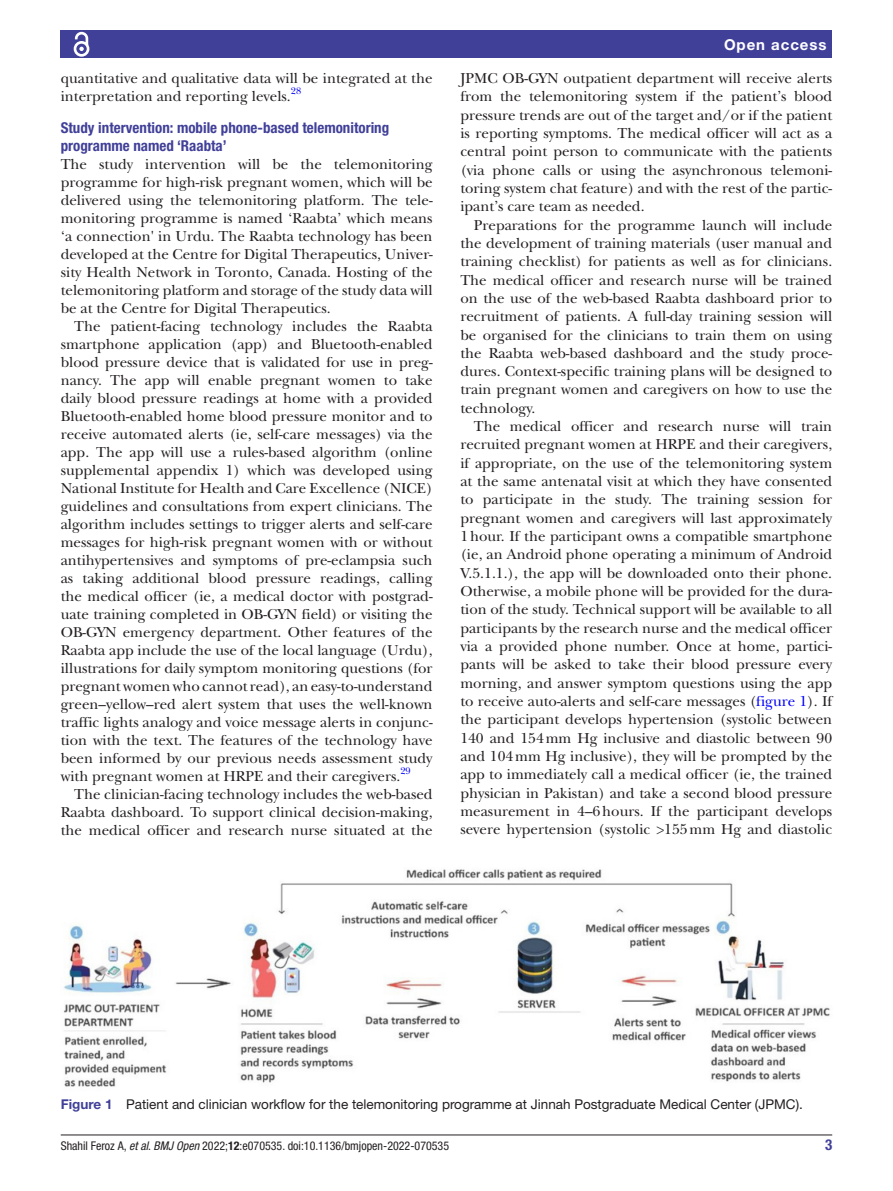
<style>
.page{position:relative;width:893px;height:1191px;background:#fff}
.page>*{position:absolute;margin:0;border:0;box-sizing:border-box;transform-origin:0 0}
.t1{font:15px/18.3px "New Baskerville";color:#231f20;text-align:justify}
.t2{font:700 condensed 15px/18px "Helvetica Neue LT Std";color:#414099}
.t3{font:700 15px "Helvetica Neue LT Std";letter-spacing:.065em;color:#fff}
.t4{font:13.5px "Helvetica Neue LT Std";color:#231f20}
.t5{font:condensed 12px "Helvetica Neue LT Std";color:#231f20}
.t6{font:9.9px "New Baskerville";color:#00f}
.s1{color:#00f}
.s2{font-weight:700;color:#414099}
.s3{font-style:italic}
.s4{font-weight:700}
</style>
<div class="page">
<hr style="left:61px;top:1134px;width:771px;height:1px;background:#231f20">
<div style="left:61px;top:31px;width:771px;height:27px;background:#414099"></div>
<svg style="left:73px;top:31px;width:17px;height:26px"></svg>
<img style="left:63px;top:869px;width:767px;height:218px">
<p class="t1" style="left:61px;top:69px;width:373px">quantitative and qualitative data will be integrated at the interpretation and reporting levels.</p>
<p class="t6" style="left:291px;top:85px;width:12px">28</p>
<p class="t2" style="left:61px;top:118px;width:330px">Study intervention: mobile phone-based telemonitoring programme named ‘Raabta’</p>
<p class="t1" style="left:61px;top:155px;width:373px">The study intervention will be the telemonitoring programme for high-risk pregnant women, which will be delivered using the telemonitoring platform. The tele&shy;monitoring programme is named ‘Raabta’ which means ‘a connection' in Urdu. The Raabta technology has been developed at the Centre for Digital Therapeutics, Univer&shy;sity Health Network in Toronto, Canada. Hosting of the telemonitoring platform and storage of the study data will be at the Centre for Digital Therapeutics.</p>
<p class="t1" style="left:61px;top:317px;width:373px;text-indent:14px">The patient-facing technology includes the Raabta smartphone application (app) and Bluetooth-enabled blood pressure device that is validated for use in preg&shy;nancy. The app will enable pregnant women to take daily blood pressure readings at home with a provided Bluetooth-enabled home blood pressure monitor and to receive automated alerts (ie, self-care messages) via the app. The app will use a rules-based algorithm (online supplemental appendix 1) which was developed using National Institute for Health and Care Excellence (NICE) guidelines and consultations from expert clinicians. The algorithm includes settings to trigger alerts and self-care messages for high-risk pregnant women with or without antihypertensives and symptoms of pre-eclampsia such as taking additional blood pressure readings, calling the medical officer (ie, a medical doctor with postgrad&shy;uate training completed in OB-GYN field) or visiting the OB-GYN emergency department. Other features of the Raabta app include the use of the local language (Urdu), illustrations for daily symptom monitoring questions (for pregnant women who cannot read), an easy-to-understand green–yellow–red alert system that uses the well-known traffic lights analogy and voice message alerts in conjunc&shy;tion with the text. The features of the technology have been informed by our previous needs assessment study with pregnant women at HRPE and their caregivers.</p>
<p class="t6" style="left:400px;top:765px;width:12px">29</p>
<p class="t1" style="left:61px;top:785px;width:373px;text-indent:13px">The clinician-facing technology includes the web-based Raabta dashboard. To support clinical decision-making, the medical officer and research nurse situated at the</p>
<p class="t3" style="left:724px;top:35px;width:104px">Open access</p>
<p class="t1" style="left:460px;top:69px;width:373px">JPMC OB-GYN outpatient department will receive alerts from the telemonitoring system if the patient’s blood pressure trends are out of the target and/or if the patient is reporting symptoms. The medical officer will act as a central point person to communicate with the patients (via phone calls or using the asynchronous telemoni&shy;toring system chat feature) and with the rest of the partic&shy;ipant’s care team as needed.</p>
<p class="t1" style="left:460px;top:216px;width:373px;text-indent:14px">Preparations for the programme launch will include the development of training materials (user manual and training checklist) for patients as well as for clinicians.<br>The medical officer and research nurse will be trained on the use of the web-based Raabta dashboard prior to recruitment of patients. A full-day training session will be organised for the clinicians to train them on using the Raabta web-based dashboard and the study proce&shy;dures. Context-specific training plans will be designed to train pregnant women and caregivers on how to use the technology.</p>
<p class="t1" style="left:460px;top:417px;width:373px;text-indent:14px">The medical officer and research nurse will train recruited pregnant women at HRPE and their caregivers, if appropriate, on the use of the telemonitoring system at the same antenatal visit at which they have consented to participate in the study. The training session for pregnant women and caregivers will last approximately 1hour. If the participant owns a compatible smartphone (ie, an Android phone operating a minimum of Android V.5.1.1.), the app will be downloaded onto their phone.<br>Otherwise, a mobile phone will be provided for the dura&shy;tion of the study. Technical support will be available to all participants by the research nurse and the medical officer via a provided phone number. Once at home, partici&shy;pants will be asked to take their blood pressure every morning, and answer symptom questions using the app to receive auto-alerts and self-care messages (<span class="s1">figure 1</span>). If the participant develops hypertension (systolic between 140 and 154mm Hg inclusive and diastolic between 90 and 104mm Hg inclusive), they will be prompted by the app to immediately call a medical officer (ie, the trained physician in Pakistan) and take a second blood pressure measurement in 4–6hours. If the participant develops severe hypertension (systolic &gt;155mm Hg and diastolic</p>
<p class="t4" style="left:61px;top:1096px;width:744px"><span class="s2">Figure 1</span> Patient and clinician workflow for the telemonitoring programme at Jinnah Postgraduate Medical Center (JPMC).</p>
<p class="t5" style="left:61px;top:1138px;width:390px">Shahil Feroz A, <span class="s3">et al</span>. <span class="s3">BMJ Open</span> 2022;<span class="s4">12</span>:e070535. doi:10.1136/bmjopen-2022-070535</p>
<p class="t2" style="left:825px;top:1135px;width:9px">3</p>
</div>
